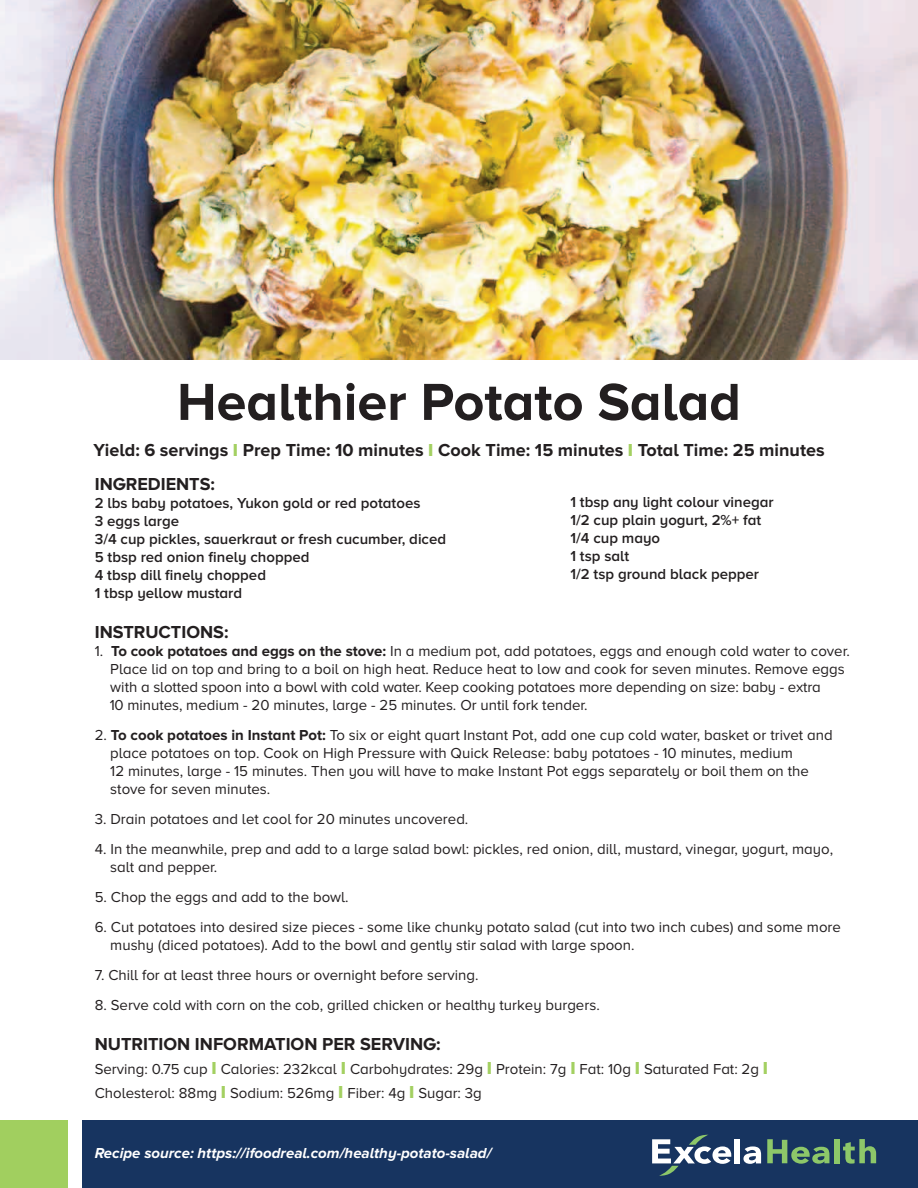
<style>
.page{position:relative;width:918px;height:1188px;background:#fff}
.page>*{position:absolute;margin:0;border:0;box-sizing:border-box;transform-origin:0 0}
.t1{font:700 54px "Proxima Nova A";color:#231f20}
.t2{font:700 18px "Proxima Nova A";color:#231f20}
.t3{font:15px/18px "Proxima Nova A";color:#231f20}
.t4{font:600 15px "Proxima Nova A";color:#231f20}
.t5{font:italic 700 15px "Proxima Nova A";color:#fff}
.s1{font-family:"Proxima Nova A Extrabld";font-weight:400;color:#a3d061}
.s2{font-weight:700}
.s3{font-family:"Proxima Nova A Extrabld";font-size:18px;color:#a3d061}
</style>
<div class="page">
<img style="left:0;top:0;width:918px;height:360px">
<div style="left:0;top:1121px;width:68px;height:67px;background:#a1cf5f"></div>
<div style="left:82px;top:1121px;width:836px;height:67px;background:#173460"></div>
<svg style="left:767px;top:1139px;width:62px;height:25px"></svg>
<div style="left:834px;top:1139px;width:5px;height:24px;background:#8dc769"></div>
<svg style="left:843px;top:1139px;width:33px;height:25px"></svg>
<div style="left:735px;top:1139px;width:5px;height:24px;background:#fff"></div>
<svg style="left:743px;top:1146px;width:18px;height:18px"></svg>
<svg style="left:652px;top:1135px;width:79px;height:41px"></svg>
<p class="t1" style="left:177px;top:383px;width:565px">Healthier Potato Salad</p>
<p class="t2" style="left:93px;top:444px;width:733px">Yield: 6 servings <span class="s1">I</span> Prep Time: 10 minutes <span class="s1">I</span> Cook Time: 15 minutes <span class="s1">I</span> Total Time: 25 minutes</p>
<p class="t2" style="left:95px;top:478px;width:122px">INGREDIENTS:</p>
<p class="t4" style="left:95px;top:498px;width:327px">2 lbs baby potatoes, Yukon gold or red potatoes</p>
<p class="t4" style="left:95px;top:516px;width:86px">3 eggs large</p>
<p class="t4" style="left:95px;top:534px;width:353px">3/4 cup pickles, sauerkraut or fresh cucumber, diced</p>
<p class="t4" style="left:95px;top:552px;width:216px">5 tbsp red onion finely chopped</p>
<p class="t4" style="left:95px;top:570px;width:173px">4 tbsp dill finely chopped</p>
<p class="t4" style="left:95px;top:588px;width:149px">1 tbsp yellow mustard</p>
<p class="t4" style="left:570px;top:497px;width:205px">1 tbsp any light colour vinegar</p>
<p class="t4" style="left:570px;top:515px;width:192px">1/2 cup plain yogurt, 2%+ fat</p>
<p class="t4" style="left:570px;top:533px;width:91px">1/4 cup mayo</p>
<p class="t4" style="left:570px;top:551px;width:60px">1 tsp salt</p>
<p class="t4" style="left:570px;top:569px;width:190px">1/2 tsp ground black pepper</p>
<p class="t2" style="left:95px;top:626px;width:135px">INSTRUCTIONS:</p>
<p class="t3" style="left:95px;top:644px;width:757px">1. <span class="s2">To cook potatoes and eggs on the stove:</span> In a medium pot, add potatoes, eggs and enough cold water to cover.</p>
<p class="t3" style="left:110px;top:662px;width:736px">Place lid on top and bring to a boil on high heat. Reduce heat to low and cook for seven minutes. Remove eggs with a slotted spoon into a bowl with cold water. Keep cooking potatoes more depending on size: baby - extra</p>
<p class="t3" style="left:110px;top:698px;width:479px">10 minutes, medium - 20 minutes, large - 25 minutes. Or until fork tender.</p>
<p class="t3" style="left:95px;top:728px;width:739px">2. <span class="s2">To cook potatoes in Instant Pot:</span> To six or eight quart Instant Pot, add one cup cold water, basket or trivet and</p>
<p class="t3" style="left:110px;top:746px;width:700px">place potatoes on top. Cook on High Pressure with Quick Release: baby potatoes - 10 minutes, medium<br>12 minutes, large - 15 minutes. Then you will have to make Instant Pot eggs separately or boil them on the stove for seven minutes.</p>
<p class="t3" style="left:95px;top:812px;width:375px">3. Drain potatoes and let cool for 20 minutes uncovered.</p>
<p class="t3" style="left:95px;top:842px;width:740px">4. In the meanwhile, prep and add to a large salad bowl: pickles, red onion, dill, mustard, vinegar, yogurt, mayo,</p>
<p class="t3" style="left:110px;top:860px;width:109px">salt and pepper.</p>
<p class="t3" style="left:95px;top:890px;width:256px">5. Chop the eggs and add to the bowl.</p>
<p class="t3" style="left:95px;top:920px;width:748px">6. Cut potatoes into desired size pieces - some like chunky potato salad (cut into two inch cubes) and some more</p>
<p class="t3" style="left:110px;top:938px;width:526px">mushy (diced potatoes). Add to the bowl and gently stir salad with large spoon.</p>
<p class="t3" style="left:95px;top:968px;width:385px">7. Chill for at least three hours or overnight before serving.</p>
<p class="t3" style="left:95px;top:998px;width:507px">8. Serve cold with corn on the cob, grilled chicken or healthy turkey burgers.</p>
<p class="t2" style="left:95px;top:1038px;width:347px">NUTRITION INFORMATION PER SERVING:</p>
<p class="t3" style="left:95px;top:1058px;width:675px;line-height:24px">Serving: 0.75 cup <span class="s3">I</span> Calories: 232kcal <span class="s3">I</span> Carbohydrates: 29g <span class="s3">I</span> Protein: 7g <span class="s3">I</span> Fat: 10g <span class="s3">I</span> Saturated Fat: 2g <span class="s3">I<br></span>Cholesterol: 88mg <span class="s3">I</span> Sodium: 526mg <span class="s3">I</span> Fiber: 4g <span class="s3">I</span> Sugar: 3g</p>
<p class="t5" style="left:95px;top:1144px;width:398px">Recipe source: https://ifoodreal.com/healthy-potato-salad/</p>
</div>
